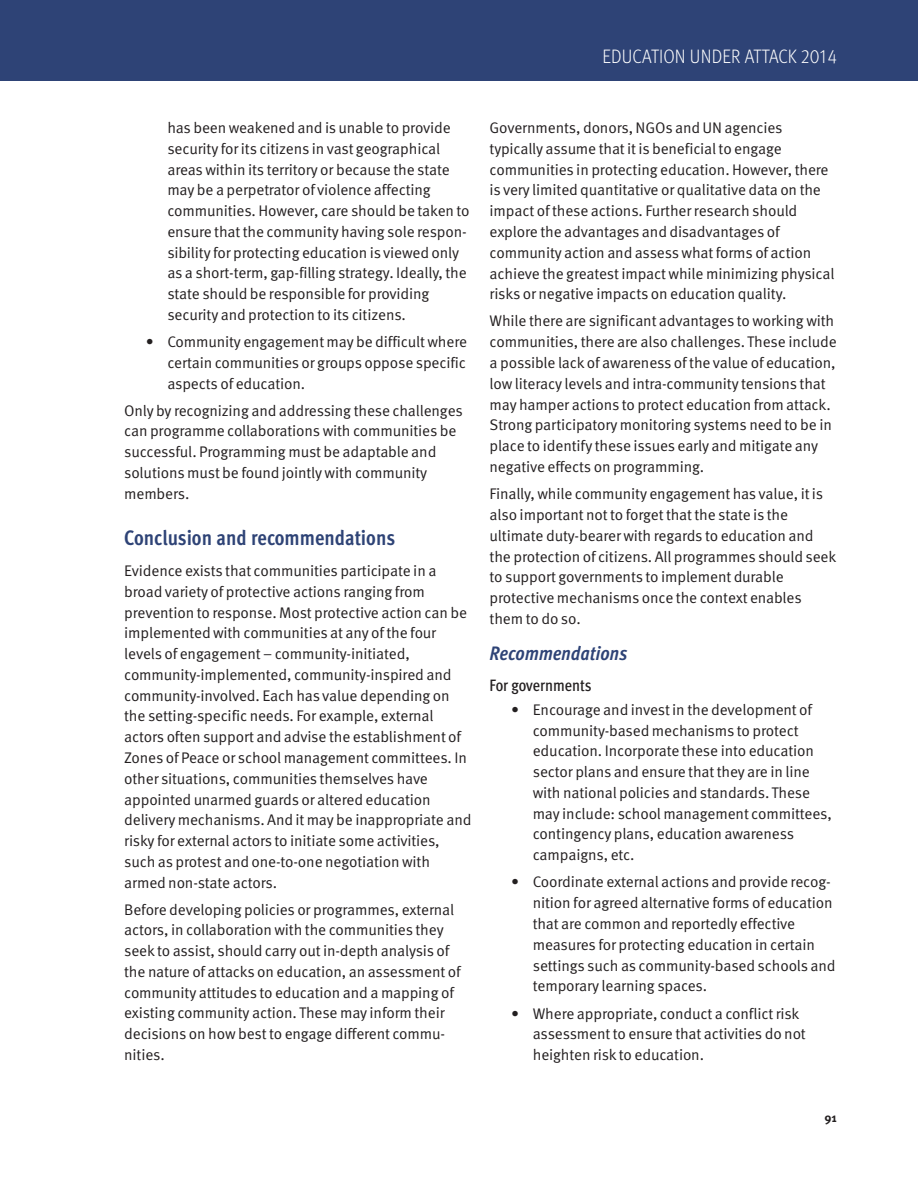
<style>
.page{position:relative;width:918px;height:1188px;background:#fff}
.page>*{position:absolute;margin:0;border:0;box-sizing:border-box;transform-origin:0 0}
.t1{font:700 condensed 21px "Meta Pro";color:#2e4376}
.t2{font:300 19.5px "Meta Pro";letter-spacing:.01em;color:#fff;scale:.9 1}
.t3{font:italic 700 condensed 19.5px "Meta Pro";color:#2e4376}
.t4{font:500 condensed 16.5px "Meta Pro";color:#231f20}
.t5{font:15.3px/20.7px "Meta Pro Norm";letter-spacing:-.01em;color:#231f20}
.t6{font:700 12.3px "Meta Pro";color:#231f20}
</style>
<div class="page">
<div style="left:0;top:0;width:918px;height:81px;background:#2e4376"></div>
<hr style="left:0;top:0;width:1px;height:81px;background:#0c0707">
<p class="t2" style="left:602px;top:49px;width:262px">EDUCATION UNDER ATTACK 2014</p>
<p class="t5" style="left:167px;top:119px;width:304px">has been weakened and is unable to provide security for its citizens in vast geographical areas within its territory or because the state may be a perpetrator of violence affecting communities. However, care should be taken to ensure that the community having sole respon&shy;sibility for protecting education is viewed only as a short-term, gap-filling strategy. Ideally, the state should be responsible for providing security and protection to its citizens.</p>
<p class="t5" style="left:167px;top:333px;width:301px;text-align:justify;text-indent:-22px">• Community engagement may be difficult where certain communities or groups oppose specific aspects of education.</p>
<p class="t5" style="left:124px;top:401px;width:340px">Only by recognizing and addressing these challenges can programme collaborations with communities be successful. Programming must be adaptable and solutions must be found jointly with community members.</p>
<h1 class="t1" style="left:124px;top:529px;width:273px">Conclusion and recommendations</h1>
<p class="t5" style="left:124px;top:562px;width:349px">Evidence exists that communities participate in a broad variety of protective actions ranging from prevention to response. Most protective action can be implemented with communities at any of the four levels of engagement – community-initiated, community-implemented, community-inspired and community-involved. Each has value depending on the setting-specific needs. For example, external actors often support and advise the establishment of Zones of Peace or school management committees. In other situations, communities themselves have appointed unarmed guards or altered education delivery mechanisms. And it may be inappropriate and risky for external actors to initiate some activities, such as protest and one-to-one negotiation with armed non-state actors.</p>
<p class="t5" style="left:124px;top:900px;width:338px">Before developing policies or programmes, external actors, in collaboration with the communities they seek to assist, should carry out in-depth analysis of the nature of attacks on education, an assessment of community attitudes to education and a mapping of existing community action. These may inform their decisions on how best to engage different commu&shy;nities.</p>
<p class="t5" style="left:490px;top:118px;width:346px">Governments, donors, NGOs and UN agencies typically assume that it is beneficial to engage communities in protecting education. However, there is very limited quantitative or qualitative data on the impact of these actions. Further research should explore the advantages and disadvantages of community action and assess what forms of action achieve the greatest impact while minimizing physical risks or negative impacts on education quality.</p>
<p class="t5" style="left:490px;top:312px;width:349px">While there are significant advantages to working with communities, there are also challenges. These include a possible lack of awareness of the value of education, low literacy levels and intra-community tensions that may hamper actions to protect education from attack.<br>Strong participatory monitoring systems need to be in place to identify these issues early and mitigate any negative effects on programming.</p>
<p class="t5" style="left:490px;top:485px;width:348px">Finally, while community engagement has value, it is also important not to forget that the state is the ultimate duty-bearer with regards to education and the protection of citizens. All programmes should seek to support governments to implement durable protective mechanisms once the context enables them to do so.</p>
<p class="t3" style="left:490px;top:646px;width:139px">Recommendations</p>
<p class="t4" style="left:490px;top:679px;width:104px">For governments</p>
<p class="t5" style="left:533px;top:700px;width:301px;text-indent:-22px">• Encourage and invest in the development of community-based mechanisms to protect education. Incorporate these into education sector plans and ensure that they are in line with national policies and standards. These may include: school management committees, contingency plans, education awareness campaigns, etc.</p>
<p class="t5" style="left:533px;top:873px;width:304px;text-indent:-22px">• Coordinate external actions and provide recog&shy;nition for agreed alternative forms of education that are common and reportedly effective measures for protecting education in certain settings such as community-based schools and temporary learning spaces.</p>
<p class="t5" style="left:533px;top:1004px;width:275px;text-indent:-22px">• Where appropriate, conduct a conflict risk assessment to ensure that activities do not heighten risk to education.</p>
<p class="t6" style="left:825px;top:1113px;width:14px">91</p>
</div>
